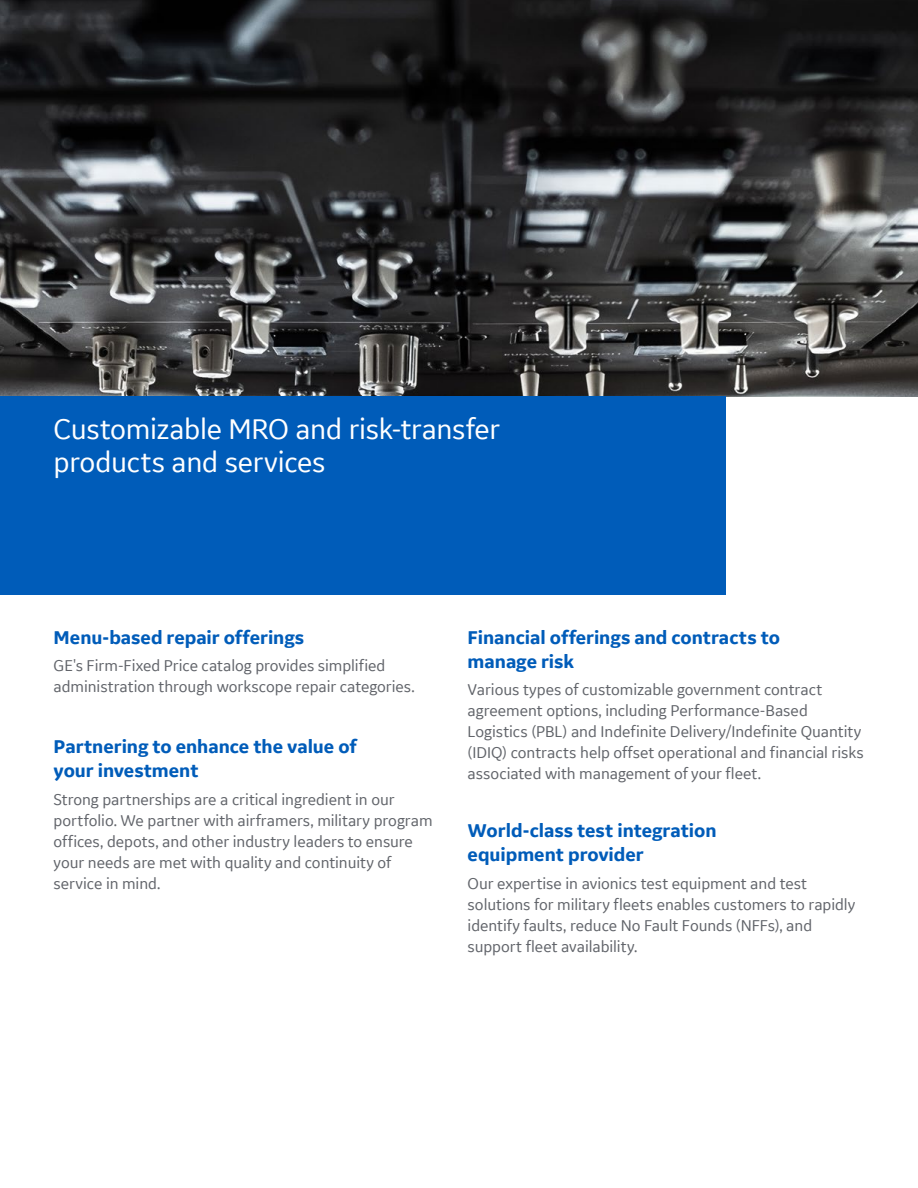
<style>
.page{position:relative;width:918px;height:1188px;background:#fff}
.page>*{position:absolute;margin:0;border:0;box-sizing:border-box;transform-origin:0 0}
.t1{font:30px/33px "GE Inspira Sans";letter-spacing:-.01em;color:#fff}
.t2{font:700 19.5px/24px "GE Inspira Sans";letter-spacing:-.005em;color:#005cb9}
.t3{font:16.5px/21px "GE Inspira Sans";letter-spacing:-.005em;color:#61646a}
</style>
<div class="page">
<img style="left:0;top:0;width:918px;height:396px">
<div style="left:0;top:396px;width:726px;height:198px;background:#005cb9"></div>
<h1 class="t1" style="left:54px;top:412px;width:448px">Customizable MRO and risk-transfer products and services</h1>
<p class="t2" style="left:54px;top:625px;width:252px">Menu-based repair offerings</p>
<p class="t3" style="left:54px;top:655px;width:363px">GE's Firm-Fixed Price catalog provides simplified administration through workscope repair categories.</p>
<p class="t2" style="left:54px;top:734px;width:305px">Partnering to enhance the value of your investment</p>
<p class="t3" style="left:54px;top:788px;width:381px">Strong partnerships are a critical ingredient in our portfolio. We partner with airframers, military program offices, depots, and other industry leaders to ensure your needs are met with quality and continuity of service in mind.</p>
<p class="t2" style="left:468px;top:625px;width:314px">Financial offerings and contracts to manage risk</p>
<p class="t3" style="left:468px;top:679px;width:398px">Various types of customizable government contract agreement options, including Performance-Based Logistics (PBL) and Indefinite Delivery/Indefinite Quantity (IDIQ) contracts help offset operational and financial risks associated with management of your fleet.</p>
<p class="t2" style="left:468px;top:818px;width:250px">World-class test integration equipment provider</p>
<p class="t3" style="left:468px;top:872px;width:389px">Our expertise in avionics test equipment and test solutions for military fleets enables customers to rapidly identify faults, reduce No Fault Founds (NFFs), and support fleet availability.</p>
</div>
